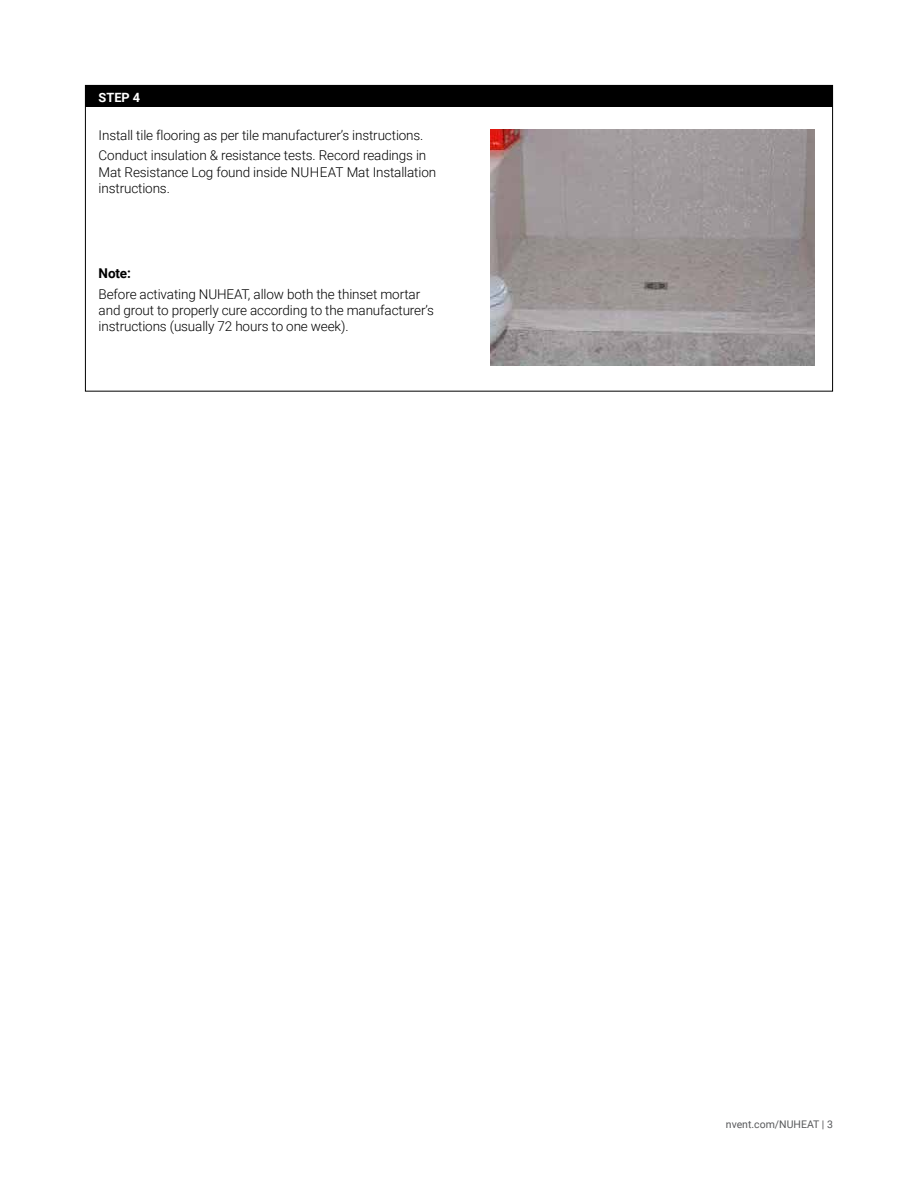
<style>
.page{position:relative;width:918px;height:1188px;background:#fff}
.page>*{position:absolute;margin:0;border:0;box-sizing:border-box;transform-origin:0 0}
.t1{font:300 13.5px/16.2px "Roboto";letter-spacing:-.01em;color:#000}
.t2{font:700 13.5px "Roboto";color:#000}
.t3{font:700 12.75px "Roboto";color:#fff}
.t4{font:10.5px "Roboto";color:#58595b}
</style>
<div class="page">
<img style="left:490px;top:130px;width:324px;height:235px">
<div style="left:85px;top:85px;width:748px;height:22px;background:#000"></div>
<p class="t3" style="left:99px;top:88px;width:43px">STEP 4</p>
<p class="t1" style="left:99px;top:124px;width:329px;line-height:20.4px">Install tile flooring as per tile manufacturer’s instructions.<br>Conduct insulation &amp; resistance tests. Record readings in</p>
<p class="t1" style="left:99px;top:163px;width:339px">Mat Resistance Log found inside NUHEAT Mat Installation instructions.</p>
<p class="t2" style="left:99px;top:264px;width:34px">Note:</p>
<p class="t1" style="left:99px;top:286px;width:337px">Before activating NUHEAT, allow both the thinset mortar and grout to properly cure according to the manufacturer’s instructions (usually 72 hours to one week).</p>
<p class="t4" style="left:726px;top:1117px;width:109px">nvent.com/NUHEAT | 3</p>
</div>
